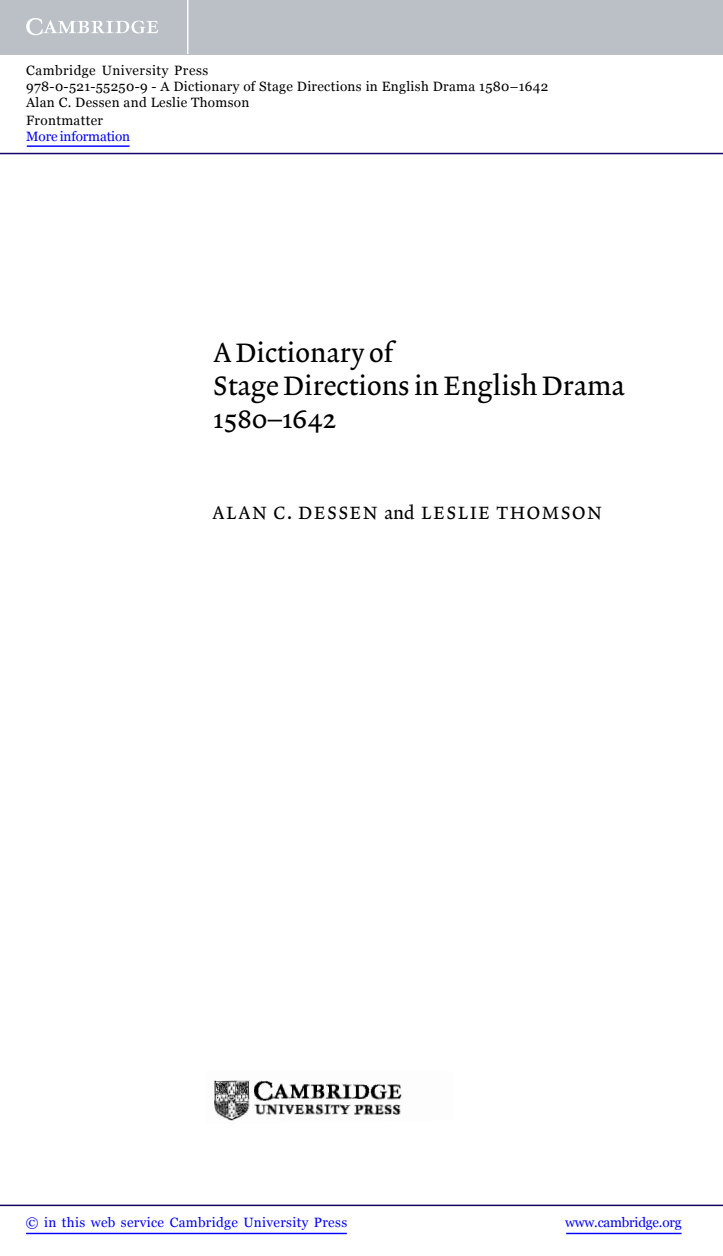
<style>
.page{position:relative;width:723px;height:1256px;background:#fff}
.page>*{position:absolute;margin:0;border:0;box-sizing:border-box;transform-origin:0 0}
.t1{font:27px/33px "Lexicon No 2 Roman A Txt";letter-spacing:.005em;color:#000}
.t2{font:18px "Lexicon No 2 Roman A Txt";letter-spacing:.105em;color:#000}
.t3{font:13.5px/16.2px "Georgia";letter-spacing:.025em;color:#000}
.t4{font:13.5px "Georgia";letter-spacing:.025em;color:#00f}
.t5{font:13.5px "Georgia";letter-spacing:-.015em;color:#00f}
.t6{font:13.5px "Georgia";letter-spacing:-.01em;color:#00f}
</style>
<div class="page">
<img style="left:213px;top:1080px;width:189px;height:41px">
<hr style="left:566px;top:1232px;width:115px;height:1px;background:#00f">
<hr style="left:0;top:1204px;width:723px;height:1px;background:#150666">
<hr style="left:26px;top:1232px;width:321px;height:1px;background:#00f">
<div style="left:0;top:0;width:723px;height:54px;background:#bac0c6"></div>
<svg style="left:26px;top:18px;width:132px;height:17px"></svg>
<hr style="left:187px;top:0;width:1px;height:54px;background:#fff">
<hr style="left:0;top:153px;width:723px;height:1px;background:#150666">
<hr style="left:27px;top:145px;width:103px;height:2px;background:#00f">
<p class="t3" style="left:26px;top:62px;width:524px">Cambridge University Press<br>978-0-521-55250-9 - A Dictionary of Stage Directions in English Drama 1580–1642<br>Alan C. Dessen and Leslie Thomson</p>
<p class="t3" style="left:26px;top:112px;width:78px">Frontmatter</p>
<p class="t6" style="left:26px;top:128px;width:105px">More information</p>
<p class="t1" style="left:214px;top:339px;width:413px">A Dictionary of<br>Stage Directions in English Drama<br>1580–1642</p>
<p class="t2" style="left:212px;top:504px;width:391px">ALAN C. DESSEN and LESLIE THOMSON</p>
<p class="t4" style="left:26px;top:1214px;width:323px">© in this web service Cambridge University Press</p>
<p class="t5" style="left:565px;top:1214px;width:118px">www.cambridge.org</p>
</div>
